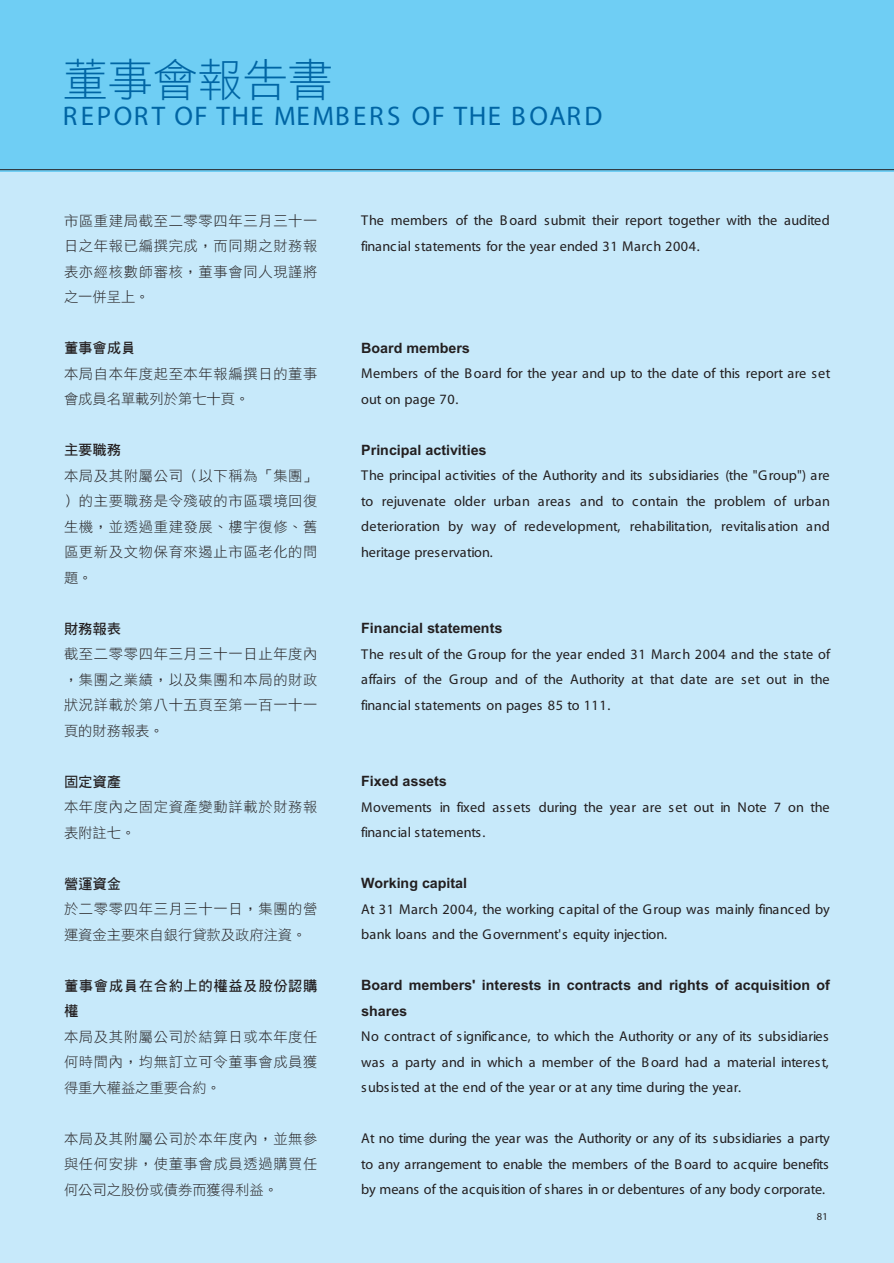
<style>
.page{position:relative;width:894px;height:1263px;background:#fff}
.page>*{position:absolute;margin:0;border:0;box-sizing:border-box;transform-origin:0 0}
.t1{font:300 45px "DFP Li Hei";color:#0065a4}
.t2{font:27px "Myriad";letter-spacing:.06em;color:#0065a4}
.t3{font:14.25px/25.5px "Myriad";color:#231f20}
.t4{font:300 14.25px/25.5px "DFP Li Hei";letter-spacing:.05em;color:#231f20;text-align:justify}
.t5{font:700 14.25px/25.5px "Arial";color:#231f20}
.t6{font:300 14.25px/25.5px "DFP Li Hei";color:#231f20}
.t7{font:14.25px "DF Hei Bold B5";letter-spacing:.025em;color:#231f20}
.t8{font:14.25px/25.5px "DF Hei Bold B5";letter-spacing:.05em;color:#231f20}
.t9{font:10.5px "Myriad";color:#231f20}
</style>
<div class="page">
<div style="left:0;top:171px;width:893px;height:1092px;background:#c7e9fa"></div>
<div style="left:0;top:0;width:893px;height:171px;background:#6fcef4"></div>
<hr style="left:0;top:169px;width:893px;height:1px;background:#231f20">
<h1 class="t1" style="left:63px;top:57px;width:271px">董事會報告書</h1>
<h2 class="t2" style="left:63px;top:103px;width:541px">REPORT OF THE MEMBERS OF THE BOARD</h2>
<p class="t4" style="left:64px;top:208px;width:255px">市區重建局截至二零零四年三月三十一日之年報已編撰完成，而同期之財務報表亦經核數師審核，董事會同人現謹將之一併呈上。</p>
<p class="t7" style="left:64px;top:341px;width:73px">董事會成員</p>
<p class="t4" style="left:64px;top:361px;width:255px">本局自本年度起至本年報編撰日的董事會成員名單載列於第七十頁。</p>
<p class="t7" style="left:64px;top:443px;width:58px">主要職務</p>
<p class="t4" style="left:64px;top:463px;width:255px">本局及其附屬公司（以下稱為「集團」）的主要職務是令殘破的市區環境回復生機，並透過重建發展、樓宇復修、舊區更新及文物保育來遏止市區老化的問題。</p>
<p class="t7" style="left:64px;top:621px;width:58px">財務報表</p>
<p class="t4" style="left:64px;top:642px;width:255px">截至二零零四年三月三十一日止年度內，集團之業績，以及集團和本局的財政狀況詳載於第八十五頁至第一百一十一頁的財務報表。</p>
<p class="t7" style="left:64px;top:774px;width:58px">固定資產</p>
<p class="t4" style="left:64px;top:795px;width:255px">本年度內之固定資產變動詳載於財務報表附註七。</p>
<p class="t7" style="left:64px;top:876px;width:58px">營運資金</p>
<p class="t6" style="left:64px;top:897px;width:255px">於二零零四年三月三十一日，集團的營運資金主要來自銀行貸款及政府注資。</p>
<p class="t8" style="left:64px;top:973px;width:255px">董事會成員在合約上的權益及股份認購權</p>
<p class="t4" style="left:64px;top:1024px;width:255px">本局及其附屬公司於結算日或本年度任何時間內，均無訂立可令董事會成員獲得重大權益之重要合約。</p>
<p class="t4" style="left:64px;top:1126px;width:255px">本局及其附屬公司於本年度內，並無參與任何安排，使董事會成員透過購買任何公司之股份或債券而獲得利益。</p>
<p class="t3" style="left:361px;top:208px;width:470px">The members of the Board submit their report together with the audited financial statements for the year ended 31 March 2004.</p>
<p class="t5" style="left:361px;top:335px;width:110px">Board members</p>
<p class="t3" style="left:361px;top:361px;width:470px">Members of the Board for the year and up to the date of this report are set out on page 70.</p>
<p class="t5" style="left:361px;top:437px;width:127px">Principal activities</p>
<p class="t3" style="left:361px;top:463px;width:470px;text-align:justify">The principal activities of the Authority and its subsidiaries (the "Group") are to rejuvenate older urban areas and to contain the problem of urban deterioration by way of redevelopment, rehabilitation, revitalisation and heritage preservation.</p>
<p class="t5" style="left:361px;top:616px;width:142px">Financial statements</p>
<p class="t3" style="left:361px;top:642px;width:470px;text-align:justify">The result of the Group for the year ended 31 March 2004 and the state of affairs of the Group and of the Authority at that date are set out in the financial statements on pages 85 to 111.</p>
<p class="t5" style="left:361px;top:769px;width:87px">Fixed assets</p>
<p class="t3" style="left:361px;top:795px;width:469px">Movements in fixed assets during the year are set out in Note 7 on the financial statements.</p>
<p class="t5" style="left:361px;top:871px;width:107px">Working capital</p>
<p class="t3" style="left:361px;top:897px;width:470px">At 31 March 2004, the working capital of the Group was mainly financed by bank loans and the Government's equity injection.</p>
<p class="t5" style="left:361px;top:973px;width:470px">Board members' interests in contracts and rights of acquisition of shares</p>
<p class="t3" style="left:361px;top:1024px;width:469px;text-align:justify">No contract of significance, to which the Authority or any of its subsidiaries was a party and in which a member of the Board had a material interest, subsisted at the end of the year or at any time during the year.</p>
<p class="t3" style="left:361px;top:1126px;width:470px;text-align:justify">At no time during the year was the Authority or any of its subsidiaries a party to any arrangement to enable the members of the Board to acquire benefits by means of the acquisition of shares in or debentures of any body corporate.</p>
<p class="t9" style="left:816px;top:1211px;width:13px">81</p>
</div>
